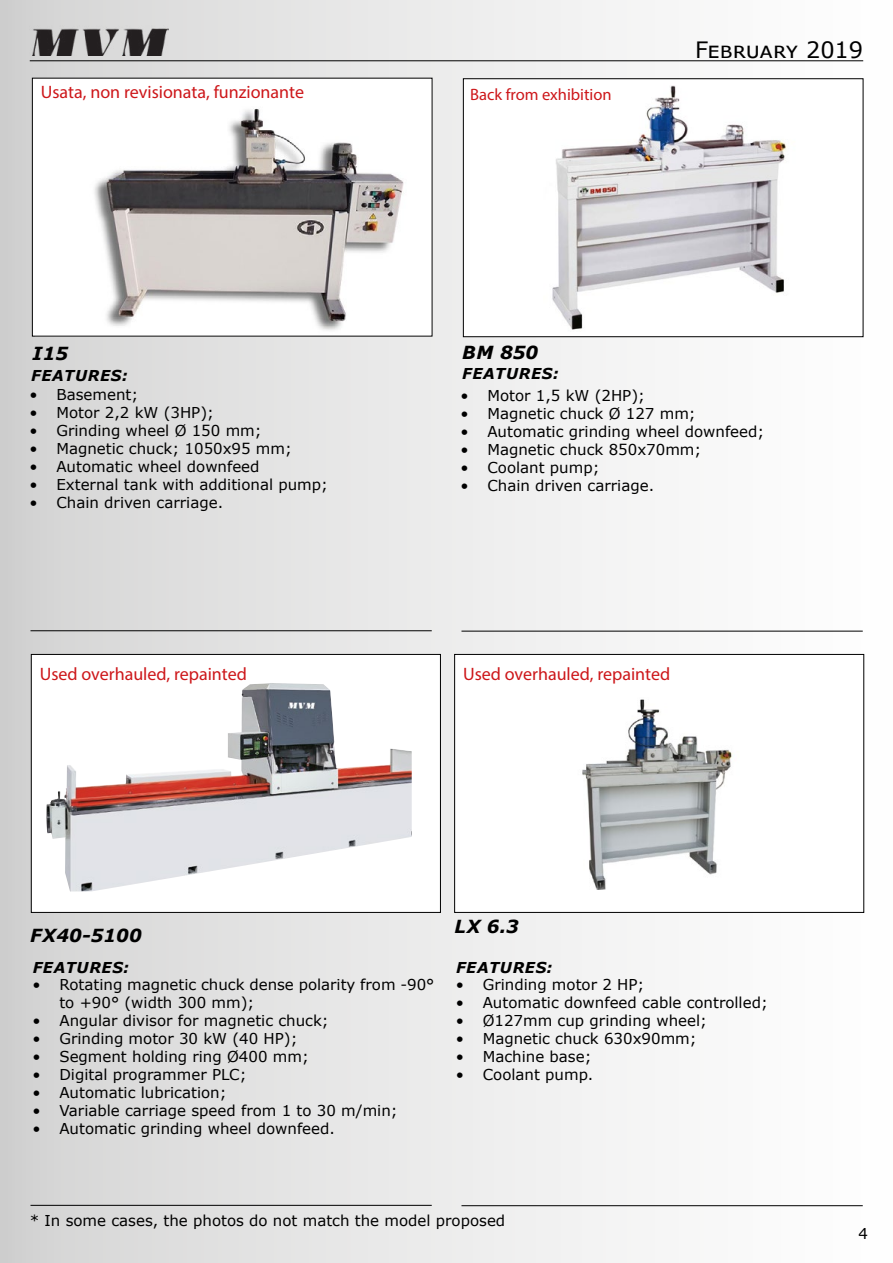
<style>
.page{position:relative;width:893px;height:1263px;background:#fff}
.page>*{position:absolute;margin:0;border:0;box-sizing:border-box;transform-origin:0 0}
.t1{font:22.5px "Verdana";color:#000}
.t2{font:18px "Myriad Pro";color:#cd171a}
.t3{font:italic 700 18px "Verdana";color:#000}
.t4{font:16.5px "Myriad Pro";color:#cd171a}
.t5{font:15px/18px "Verdana";color:#000}
.t6{font:italic 700 15px "Verdana";letter-spacing:.035em;color:#000}
</style>
<div class="page">
<div style="left:1px;top:1px;width:891px;height:1261px;background:linear-gradient(to right,#d4d4d4,#fff)"></div>
<hr style="left:30px;top:60px;width:833px;height:1px;background:#000">
<img style="left:30px;top:25px;width:138px;height:31px">
<hr style="left:31px;top:630px;width:401px;height:1px;background:#000">
<hr style="left:31px;top:1205px;width:401px;height:1px;background:#000">
<hr style="left:461px;top:631px;width:402px;height:1px;background:#000">
<hr style="left:461px;top:1205px;width:402px;height:1px;background:#000">
<div style="left:31px;top:654px;width:410px;height:259px;background:#fff;border:1px solid #000"></div>
<div style="left:463px;top:79px;width:400px;height:258px;background:#fff"></div>
<img style="left:552px;top:85px;width:235px;height:245px">
<div style="left:463px;top:78px;width:400px;height:259px;border:1px solid #000"></div>
<img style="left:35px;top:80px;width:395px;height:254px">
<img style="left:46px;top:683px;width:366px;height:208px">
<div style="left:454px;top:654px;width:410px;height:259px;background:#fff;border:1px solid #000"></div>
<img style="left:582px;top:699px;width:150px;height:190px">
<p class="t2" style="left:41px;top:81px;width:265px">Usata, non revisionata, funzionante</p>
<p class="t4" style="left:470px;top:84px;width:143px">Back from exhibition</p>
<h1 class="t1" style="left:695px;top:35px;width:170px">February 2019</h1>
<p class="t3" style="left:33px;top:340px;width:37px">I15</p>
<p class="t6" style="left:31px;top:365px;width:98px">FEATURES:</p>
<p class="t5" style="left:29px;top:386px;width:110px">• Basement;</p>
<p class="t5" style="left:29px;top:404px;width:186px">• Motor 2,2 kW (3HP);</p>
<p class="t5" style="left:29px;top:422px;width:234px">• Grinding wheel Ø 150 mm;</p>
<p class="t5" style="left:29px;top:440px;width:264px">• Magnetic chuck; 1050x95 mm;</p>
<p class="t5" style="left:29px;top:458px;width:232px">• Automatic wheel downfeed</p>
<p class="t5" style="left:29px;top:476px;width:300px">• External tank with additional pump;</p>
<p class="t5" style="left:29px;top:494px;width:195px">• Chain driven carriage.</p>
<p class="t2" style="left:40px;top:663px;width:209px">Used overhauled, repainted</p>
<p class="t3" style="left:462px;top:339px;width:78px">BM 850</p>
<p class="t6" style="left:462px;top:363px;width:98px">FEATURES:</p>
<p class="t5" style="left:460px;top:386px;width:186px">• Motor 1,5 kW (2HP);</p>
<p class="t5" style="left:460px;top:404px;width:237px">• Magnetic chuck Ø 127 mm;</p>
<p class="t5" style="left:460px;top:422px;width:305px">• Automatic grinding wheel downfeed;</p>
<p class="t5" style="left:460px;top:440px;width:242px">• Magnetic chuck 850x70mm;</p>
<p class="t5" style="left:460px;top:458px;width:141px">• Coolant pump;</p>
<p class="t5" style="left:460px;top:476px;width:195px">• Chain driven carriage.</p>
<p class="t2" style="left:463px;top:663px;width:209px">Used overhauled, repainted</p>
<p class="t3" style="left:30px;top:922px;width:113px">FX40-5100</p>
<p class="t6" style="left:33px;top:956px;width:98px">FEATURES:</p>
<p class="t5" style="left:59px;top:975px;width:376px;text-indent:-27px">• Rotating magnetic chuck dense polarity from -90° to +90° (width 300 mm);</p>
<p class="t5" style="left:32px;top:1011px;width:298px">• Angular divisor for magnetic chuck;</p>
<p class="t5" style="left:32px;top:1029px;width:267px">• Grinding motor 30 kW (40 HP);</p>
<p class="t5" style="left:32px;top:1047px;width:278px">• Segment holding ring Ø400 mm;</p>
<p class="t5" style="left:32px;top:1065px;width:216px">• Digital programmer PLC;</p>
<p class="t5" style="left:32px;top:1083px;width:196px">• Automatic lubrication;</p>
<p class="t5" style="left:32px;top:1101px;width:367px">• Variable carriage speed from 1 to 30 m/min;</p>
<p class="t5" style="left:32px;top:1119px;width:304px">• Automatic grinding wheel downfeed.</p>
<p class="t3" style="left:455px;top:914px;width:66px">LX 6.3</p>
<p class="t6" style="left:456px;top:956px;width:98px">FEATURES:</p>
<p class="t5" style="left:456px;top:975px;width:190px">• Grinding motor 2 HP;</p>
<p class="t5" style="left:456px;top:993px;width:314px">• Automatic downfeed cable controlled;</p>
<p class="t5" style="left:456px;top:1011px;width:253px">• Ø127mm cup grinding wheel;</p>
<p class="t5" style="left:456px;top:1029px;width:242px">• Magnetic chuck 630x90mm;</p>
<p class="t5" style="left:456px;top:1047px;width:137px">• Machine base;</p>
<p class="t5" style="left:456px;top:1065px;width:139px">• Coolant pump.</p>
<p class="t5" style="left:30px;top:1211px;width:477px">* In some cases, the photos do not match the model proposed</p>
<p class="t5" style="left:858px;top:1224px;width:11px">4</p>
</div>
